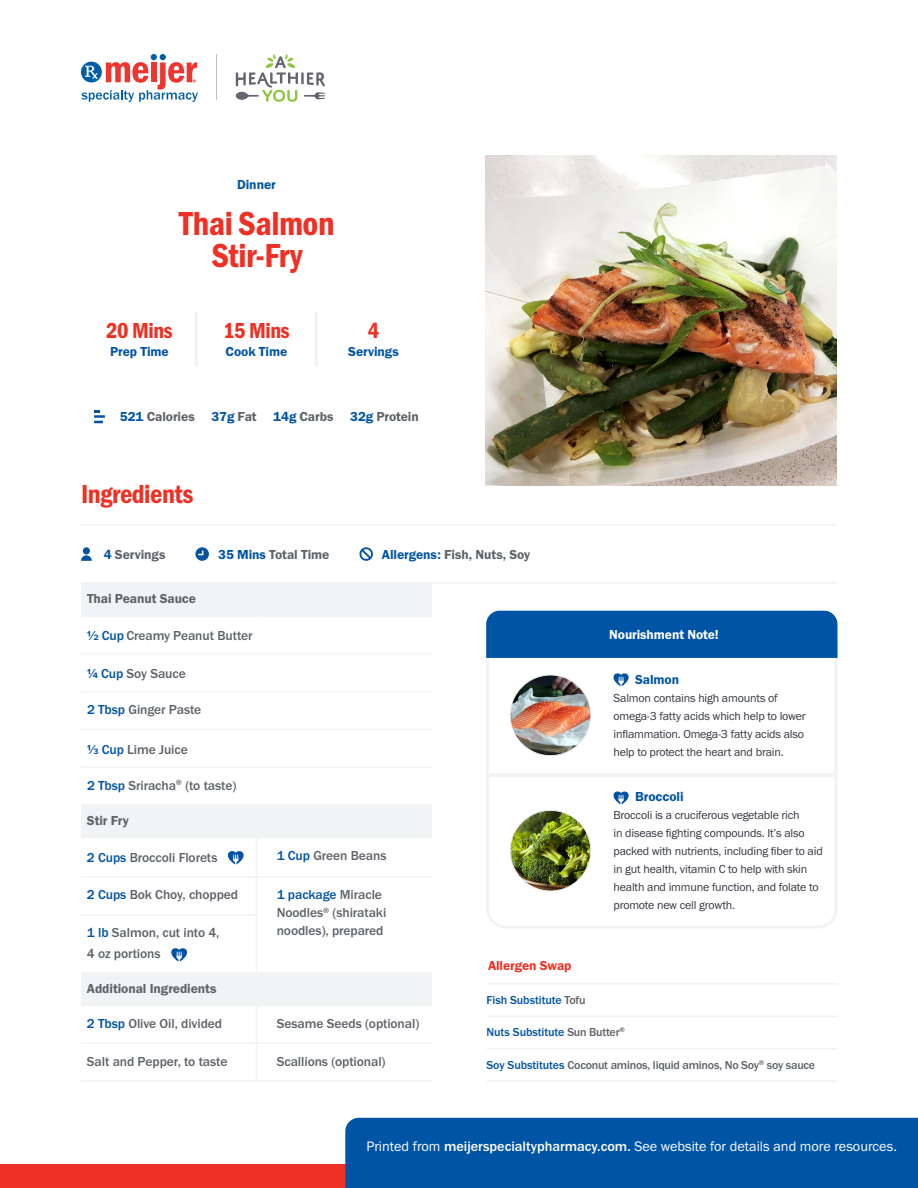
<style>
.page{position:relative;width:918px;height:1188px;background:#fff}
.page>*{position:absolute;margin:0;border:0;box-sizing:border-box;transform-origin:0 0}
.t1{font:34.5px/31.5px "Franklin Gothic URW Con Dem";letter-spacing:-.015em;color:#ee3124;text-align:center}
.t2{font:27px "Franklin Gothic URW Con Dem";letter-spacing:-.02em;color:#ee3124}
.t3{font:22.5px "Franklin Gothic URW Con Dem";letter-spacing:-.02em;color:#ee3124}
.t4{font:14.25px "Franklin Gothic URW Boo";color:#fff}
.t5{font:500 13.5px/18px "Franklin Gothic URW";letter-spacing:-.005em;color:#5e6369}
.t6{font:13.5px "Franklin Gothic URW Dem";letter-spacing:-.005em;color:#5e6369}
.t7{font:13.5px "Franklin Gothic URW Dem";letter-spacing:-.005em;color:#0054a6}
.t8{font:13.5px "Franklin Gothic URW Dem";letter-spacing:-.005em;color:#fff}
.t9{font:13.5px "Franklin Gothic URW Dem";letter-spacing:-.005em;color:#ee3124}
.t10{font:12px/18px "Franklin Gothic URW Boo";letter-spacing:-.015em;color:#343741}
.t11{font:500 12px "Franklin Gothic URW";letter-spacing:-.02em;color:#5e6369}
.t12{font:500 12px "Franklin Gothic URW";letter-spacing:-.01em;color:#0054a6}
.s1{color:#0054a6}
.s2{font-family:"Proxima Nova";font-weight:700;color:#0054a6}
.s3{color:#5e6369}
.s4{font-family:"Franklin Gothic URW";font-weight:500}
</style>
<div class="page">
<hr style="left:217px;top:54px;width:1px;height:46px;background:#bfc2c4">
<svg style="left:82px;top:54px;width:116px;height:48px"></svg>
<svg style="left:236px;top:54px;width:89px;height:48px"></svg>
<div style="left:0;top:1164px;width:918px;height:24px;background:#ee3124"></div>
<div style="left:345px;top:1118px;width:573px;height:70px;background:#0054a6"></div>
<hr style="left:486px;top:1080px;width:351px;height:2px;background:#f1f3f4">
<hr style="left:486px;top:1048px;width:351px;height:1px;background:#f1f3f4">
<hr style="left:486px;top:1016px;width:351px;height:1px;background:#f1f3f4">
<hr style="left:486px;top:983px;width:351px;height:2px;background:#f1f3f4">
<img style="left:486px;top:156px;width:351px;height:329px">
<hr style="left:315px;top:312px;width:2px;height:54px;background:#f1f3f4">
<hr style="left:196px;top:312px;width:2px;height:54px;background:#f1f3f4">
<hr style="left:81px;top:582px;width:756px;height:2px;background:#f1f3f4">
<hr style="left:81px;top:524px;width:756px;height:2px;background:#f1f3f4">
<hr style="left:256px;top:1044px;width:1px;height:36px;background:#f1f3f4">
<hr style="left:256px;top:1006px;width:1px;height:37px;background:#f1f3f4">
<hr style="left:256px;top:916px;width:1px;height:56px;background:#f1f3f4">
<hr style="left:256px;top:878px;width:1px;height:36px;background:#f1f3f4">
<hr style="left:256px;top:838px;width:1px;height:38px;background:#f1f3f4">
<hr style="left:81px;top:767px;width:175px;height:1px;background:#f1f3f4">
<hr style="left:256px;top:767px;width:176px;height:1px;background:#f1f3f4">
<hr style="left:81px;top:729px;width:175px;height:1px;background:#f1f3f4">
<hr style="left:256px;top:729px;width:176px;height:1px;background:#f1f3f4">
<hr style="left:81px;top:691px;width:175px;height:1px;background:#f1f3f4">
<hr style="left:256px;top:691px;width:176px;height:1px;background:#f1f3f4">
<hr style="left:81px;top:653px;width:175px;height:2px;background:#f1f3f4">
<hr style="left:256px;top:653px;width:176px;height:2px;background:#f1f3f4">
<hr style="left:81px;top:1080px;width:175px;height:2px;background:#f1f3f4">
<hr style="left:256px;top:1080px;width:176px;height:2px;background:#f1f3f4">
<hr style="left:81px;top:1043px;width:175px;height:1px;background:#f1f3f4">
<hr style="left:256px;top:1043px;width:176px;height:1px;background:#f1f3f4">
<hr style="left:81px;top:1005px;width:175px;height:1px;background:#f1f3f4">
<hr style="left:256px;top:1005px;width:176px;height:1px;background:#f1f3f4">
<hr style="left:81px;top:972px;width:175px;height:2px;background:#f1f3f4">
<hr style="left:256px;top:972px;width:176px;height:2px;background:#f1f3f4">
<hr style="left:81px;top:914px;width:176px;height:2px;background:#f1f3f4">
<hr style="left:81px;top:876px;width:175px;height:2px;background:#f1f3f4">
<hr style="left:256px;top:876px;width:176px;height:2px;background:#f1f3f4">
<hr style="left:81px;top:837px;width:175px;height:1px;background:#f1f3f4">
<hr style="left:256px;top:837px;width:176px;height:1px;background:#f1f3f4">
<hr style="left:81px;top:804px;width:175px;height:2px;background:#f1f3f4">
<hr style="left:256px;top:804px;width:176px;height:2px;background:#f1f3f4">
<hr style="left:81px;top:615px;width:175px;height:2px;background:#f1f3f4">
<hr style="left:256px;top:615px;width:176px;height:2px;background:#f1f3f4">
<div style="left:81px;top:973px;width:351px;height:32px;background:#f1f3f4"></div>
<div style="left:81px;top:805px;width:351px;height:32px;background:#f1f3f4"></div>
<div style="left:81px;top:584px;width:351px;height:32px;background:#f1f3f4"></div>
<svg style="left:94px;top:410px;width:11px;height:13px"></svg>
<div style="left:83px;top:547px;width:7px;height:7px;background:#0552a1;border-radius:50%"></div>
<svg style="left:195px;top:547px;width:14px;height:14px"></svg>
<svg style="left:359px;top:547px;width:14px;height:14px"></svg>
<svg style="left:81px;top:555px;width:11px;height:6px"></svg>
<svg style="left:228px;top:851px;width:16px;height:14px"></svg>
<svg style="left:486px;top:634px;width:352px;height:294px"></svg>
<div style="left:486px;top:611px;width:351px;height:47px;background:#0054a6"></div>
<img style="left:510px;top:675px;width:81px;height:81px;border-radius:40px">
<div style="left:510px;top:675px;width:81px;height:81px;border:1px solid #f1f3f4;border-radius:50%"></div>
<svg style="left:171px;top:948px;width:16px;height:14px"></svg>
<svg style="left:613px;top:673px;width:16px;height:13px"></svg>
<svg style="left:613px;top:791px;width:16px;height:13px"></svg>
<p class="t7" style="left:237px;top:176px;width:40px">Dinner</p>
<h1 class="t1" style="left:179px;top:206px;width:157px">Thai Salmon<br>Stir-Fry</h1>
<h3 class="t3" style="left:106px;top:315px;width:68px">20 Mins</h3>
<p class="t7" style="left:110px;top:343px;width:60px">Prep Time</p>
<h3 class="t3" style="left:223px;top:315px;width:68px">15 Mins</h3>
<p class="t7" style="left:226px;top:343px;width:63px">Cook Time</p>
<h3 class="t3" style="left:368px;top:315px;width:13px">4</h3>
<p class="t7" style="left:348px;top:343px;width:52px">Servings</p>
<p class="t6" style="left:120px;top:408px;width:301px"><span class="s1">521</span> Calories <span class="s1">37g</span> Fat <span class="s1">14g</span> Carbs <span class="s1">32g</span> Protein</p>
<h2 class="t2" style="left:81px;top:476px;width:114px">Ingredients</h2>
<p class="t6" style="left:104px;top:546px;width:63px"><span class="s1">4</span> Servings</p>
<p class="t6" style="left:218px;top:546px;width:113px"><span class="s1">35 Mins</span> Total Time</p>
<p class="t6" style="left:382px;top:546px;width:150px"><span class="s1">Allergens:</span> Fish, Nuts, Soy</p>
<p class="t6" style="left:87px;top:591px;width:111px">Thai Peanut Sauce</p>
<p class="t5" style="left:87px;top:627px;width:167px"><span class="s2">½</span> <span class="s1">Cup</span> Creamy Peanut Butter</p>
<p class="t5" style="left:87px;top:664px;width:100px"><span class="s2">¼</span> <span class="s1">Cup</span> Soy Sauce</p>
<p class="t5" style="left:87px;top:700px;width:116px"><span class="s1">2 Tbsp</span> Ginger Paste</p>
<p class="t5" style="left:87px;top:740px;width:102px"><span class="s2">⅓</span> <span class="s1">Cup</span> Lime Juice</p>
<p class="t5" style="left:87px;top:776px;width:151px"><span class="s1">2 Tbsp</span> Sriracha<sup>®</sup> (to taste)</p>
<p class="t6" style="left:87px;top:812px;width:43px">Stir Fry</p>
<p class="t5" style="left:87px;top:848px;width:132px"><span class="s1">2 Cups</span> Broccoli Florets</p>
<p class="t5" style="left:277px;top:846px;width:111px"><span class="s1">1 Cup</span> Green Beans</p>
<p class="t5" style="left:87px;top:886px;width:153px"><span class="s1">2 Cups</span> Bok Choy, chopped</p>
<p class="t5" style="left:277px;top:886px;width:111px"><span class="s1">1 package</span> Miracle<br>Noodles<sup>®</sup> (shirataki</p>
<p class="t5" style="left:87px;top:924px;width:134px"><span class="s1">1 lb</span> Salmon, cut into 4,</p>
<p class="t5" style="left:277px;top:922px;width:108px">noodles), prepared</p>
<p class="t5" style="left:87px;top:945px;width:75px">4 oz portions</p>
<p class="t6" style="left:87px;top:980px;width:131px">Additional Ingredients</p>
<p class="t5" style="left:87px;top:1014px;width:137px"><span class="s1">2 Tbsp</span> Olive Oil, divided</p>
<p class="t5" style="left:277px;top:1014px;width:144px">Sesame Seeds (optional)</p>
<p class="t5" style="left:87px;top:1052px;width:142px">Salt and Pepper, to taste</p>
<p class="t5" style="left:277px;top:1052px;width:110px">Scallions (optional)</p>
<p class="t8" style="left:609px;top:626px;width:111px">Nourishment Note!</p>
<p class="t7" style="left:635px;top:671px;width:46px">Salmon</p>
<p class="t10" style="left:614px;top:689px;width:194px">Salmon contains high amounts of omega-3 fatty acids which help to lower infammation. Omega-3 fatty acids also help to protect the heart and brain.</p>
<p class="t7" style="left:635px;top:788px;width:50px">Broccoli</p>
<p class="t10" style="left:614px;top:806px;width:211px">Broccoli is a cruciferous vegetable rich<br>in disease fghting compounds. It’s also packed with nutrients, including fber to aid in gut health, vitamin C to help with skin health and immune function, and folate to promote new cell growth.</p>
<p class="t9" style="left:488px;top:957px;width:85px">Allergen Swap</p>
<p class="t12" style="left:486px;top:993px;width:101px">Fish Substitute <span class="s3">Tofu</span></p>
<p class="t12" style="left:486px;top:1025px;width:140px">Nuts Substitute <span class="s3">Sun Butter</span><sup>®</sup></p>
<p class="t11" style="left:486px;top:1057px;width:330px"><span class="s1">Soy Substitutes</span> Coconut aminos, liquid aminos, No Soy<sup>®</sup> soy sauce</p>
<p class="t4" style="left:366px;top:1137px;width:532px">Printed from <span class="s4">meijerspecialtypharmacy.com.</span> See website for details and more resources.</p>
</div>
